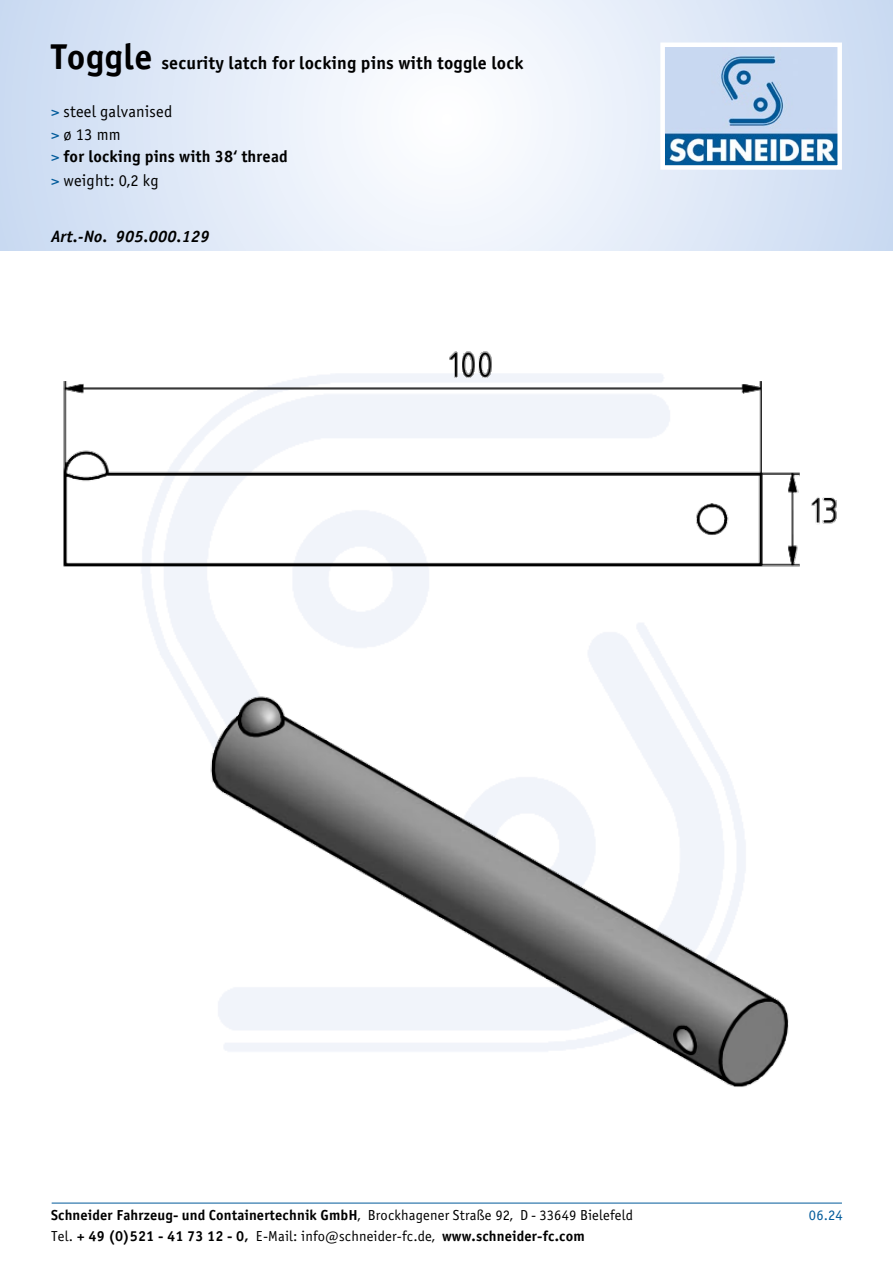
<style>
.page{position:relative;width:893px;height:1263px;background:#fff}
.page>*{position:absolute;margin:0;border:0;box-sizing:border-box;transform-origin:0 0}
.t1{font:18px "Officina Sans Bold ITC";letter-spacing:.01em;color:#000}
.t2{font:16.5px/22.5px "Officina Sans Book ITC";letter-spacing:.01em;color:#000}
.t3{font:16.5px "Officina Sans Bold ITC";letter-spacing:.01em;color:#000}
.t4{font:italic 16.5px "Officina Sans Bold ITC";letter-spacing:.01em;color:#000}
.t5{font:14.55px "Officina Sans Bold ITC";letter-spacing:.01em;color:#000}
.t6{font:14.55px "Officina Sans Book ITC";color:#005a9a}
.s1{font-size:36px}
.s2{color:#005a9a}
.s3{font-family:"Officina Sans Book ITC";color:#005a9a}
.s4{font-family:"Officina Sans Book ITC"}
</style>
<div class="page">
<svg style="left:0;top:0;width:893px;height:251px"></svg>
<img style="left:665px;top:48px;width:172px;height:117px">
<div style="left:660px;top:43px;width:182px;height:127px;border:4px solid #fff"></div>
<hr style="left:52px;top:1203px;width:790px;height:1px;background:#005a9a">
<img style="left:201px;top:691px;width:588px;height:396px">
<img style="left:63px;top:351px;width:774px;height:228px">
<p class="t1" style="left:51px;top:51px;width:474px"><span class="s1">Toggle</span> security latch for locking pins with toggle lock</p>
<p class="t2" style="left:51px;top:101px;width:123px"><span class="s2">&gt;</span> steel galvanised <span class="s2">&gt;</span> ø 13 mm</p>
<p class="t3" style="left:51px;top:147px;width:238px"><span class="s3">&gt;</span> for locking pins with 38‘ thread</p>
<p class="t2" style="left:51px;top:170px;width:109px"><span class="s2">&gt;</span> weight: 0,2 kg</p>
<p class="t4" style="left:51px;top:226px;width:160px">Art.-No. 905.000.129</p>
<p class="t5" style="left:51px;top:1206px;width:583px">Schneider Fahrzeug- und Containertechnik GmbH<span class="s4">, Brockhagener Straße 92, D - 33649 Bielefeld</span></p>
<p class="t6" style="left:809px;top:1206px;width:35px">06.24</p>
<p class="t5" style="left:51px;top:1227px;width:535px"><span class="s4">Tel.</span> + 49 (0)521 - 41 73 12 - 0, <span class="s4">E-Mail: info@schneider-fc.de,</span> www.schneider-fc.com</p>
</div>
